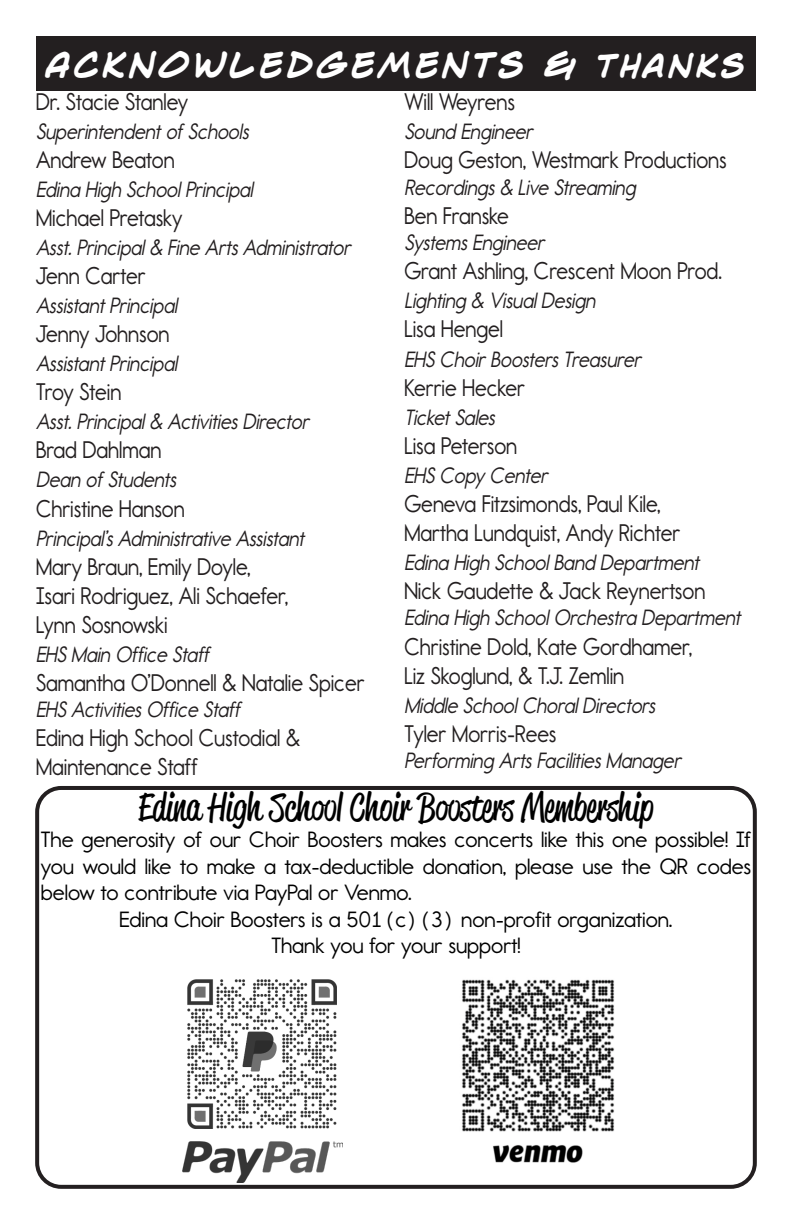
<style>
.page{position:relative;width:792px;height:1224px;background:#fff}
.page>*{position:absolute;margin:0;border:0;box-sizing:border-box;transform-origin:0 0}
.t1{font:38.4px "Reklame Script";color:#000}
.Headers{font:italic 700 32.4px "Lint Mc Cree Intl BB";letter-spacing:.1em;color:#fff}
.t2{font:24.2px/29px "Report School Rg";color:#231f20;scale:.9 1}
.t3{font:italic 22.2px "Report School Rg";color:#231f20;scale:.9 1}
.t4{font:22.2px/26.6px "Report School Rg";color:#000;text-align:justify}
.s1{font-size:30px}
</style>
<div class="page">
<img style="left:187px;top:979px;width:156px;height:164px">
<div style="left:36px;top:36px;width:720px;height:55px;background:#231f20"></div>
<img style="left:462px;top:979px;width:152px;height:184px">
<div style="left:35px;top:786px;width:722px;height:403px;border:4px solid #231f20;border-radius:24px"></div>
<img style="left:183px;top:1141px;width:159px;height:41px">
<p class="Headers" style="left:46px;top:44px;width:702px">ACKNOWLEDGEMENTS &amp; <span class="s1">THANKS</span></p>
<p class="t2" style="left:36px;top:87px;width:171px">Dr. Stacie Stanley</p>
<p class="t3" style="left:36px;top:118px;width:243px">SuperintendentofSchools</p>
<p class="t2" style="left:36px;top:145px;width:156px">Andrew Beaton</p>
<p class="t3" style="left:36px;top:176px;width:248px">Edina High SchoolPrincipal</p>
<p class="t2" style="left:36px;top:203px;width:164px">Michael Pretasky</p>
<p class="t3" style="left:36px;top:234px;width:356px">Asst.Principal&amp; Fine ArtsAdministrator</p>
<p class="t2" style="left:36px;top:261px;width:123px">Jenn Carter</p>
<p class="t3" style="left:36px;top:293px;width:163px">AssistantPrincipal</p>
<p class="t2" style="left:36px;top:320px;width:150px">Jenny Johnson</p>
<p class="t3" style="left:36px;top:351px;width:163px">AssistantPrincipal</p>
<p class="t2" style="left:36px;top:378px;width:96px">Troy Stein</p>
<p class="t3" style="left:36px;top:409px;width:310px">Asst.Principal&amp; ActivitiesDirector</p>
<p class="t2" style="left:36px;top:436px;width:141px">Brad Dahlman</p>
<p class="t3" style="left:36px;top:467px;width:162px">Dean ofStudents</p>
<p class="t2" style="left:36px;top:494px;width:167px">Christine Hanson</p>
<p class="t3" style="left:36px;top:525px;width:304px">Principal’sAdministrative Assistant</p>
<p class="t2" style="left:36px;top:552px;width:240px">Mary Braun, Emily Doyle,</p>
<p class="t2" style="left:36px;top:581px;width:282px">Isari Rodriguez, Ali Schaefer,</p>
<p class="t2" style="left:36px;top:610px;width:148px">Lynn Sosnowski</p>
<p class="t3" style="left:36px;top:641px;width:199px">EHS Main Office Staff</p>
<p class="t2" style="left:36px;top:668px;width:367px">Samantha O’Donnell &amp; Natalie Spicer</p>
<p class="t3" style="left:36px;top:697px;width:233px">EHS ActivitiesOffice Staff</p>
<p class="t2" style="left:36px;top:724px;width:295px">Edina High School Custodial &amp;<br>Maintenance Staff</p>
<p class="t2" style="left:404px;top:87px;width:124px">Will Weyrens</p>
<p class="t3" style="left:404px;top:118px;width:149px">Sound Engineer</p>
<p class="t2" style="left:404px;top:145px;width:360px">Doug Geston, Westmark Productions</p>
<p class="t3" style="left:404px;top:174px;width:263px">Recordings&amp; Live Streaming</p>
<p class="t2" style="left:404px;top:201px;width:118px">Ben Franske</p>
<p class="t3" style="left:404px;top:230px;width:162px">SystemsEngineer</p>
<p class="t2" style="left:404px;top:257px;width:354px">Grant Ashling, Crescent Moon Prod.</p>
<p class="t3" style="left:404px;top:288px;width:219px">Lighting &amp; VisualDesign</p>
<p class="t2" style="left:404px;top:315px;width:111px">Lisa Hengel</p>
<p class="t3" style="left:404px;top:346px;width:270px">EHS ChoirBoostersTreasurer</p>
<p class="t2" style="left:404px;top:373px;width:136px">Kerrie Hecker</p>
<p class="t3" style="left:404px;top:404px;width:107px">TicketSales</p>
<p class="t2" style="left:404px;top:431px;width:127px">Lisa Peterson</p>
<p class="t3" style="left:404px;top:462px;width:166px">EHS Copy Center</p>
<p class="t2" style="left:404px;top:489px;width:286px">Geneva Fitzsimonds, Paul Kile,</p>
<p class="t2" style="left:404px;top:518px;width:308px">Martha Lundquist, Andy Richter</p>
<p class="t3" style="left:404px;top:549px;width:334px">Edina High SchoolBand Department</p>
<p class="t2" style="left:404px;top:576px;width:336px">Nick Gaudette &amp; Jack Reynertson</p>
<p class="t3" style="left:404px;top:605px;width:380px">Edina High SchoolOrchestra Department</p>
<p class="t2" style="left:404px;top:632px;width:321px">Christine Dold, Kate Gordhamer,</p>
<p class="t2" style="left:404px;top:661px;width:246px">Liz Skoglund, &amp; T.J. Zemlin</p>
<p class="t3" style="left:404px;top:692px;width:285px">Middle SchoolChoralDirectors</p>
<p class="t2" style="left:404px;top:719px;width:170px">Tyler Morris-Rees</p>
<p class="t3" style="left:404px;top:748px;width:314px">Performing ArtsFacilitiesManager</p>
<p class="t1" style="left:139px;top:781px;width:516px">Edina High School Choir Boosters Membership</p>
<p class="t4" style="left:41px;top:826px;width:712px">The generosity of our Choir Boosters makes concerts like this one possible! If you would like to make a tax-deductible donation, please use the QR codes below to contribute via PayPal or Venmo.</p>
<p class="t4" style="left:119px;top:906px;width:555px">Edina Choir Boosters is a 501(c)(3) non-profit organization.</p>
<p class="t4" style="left:271px;top:933px;width:251px">Thank you for your support!</p>
</div>
